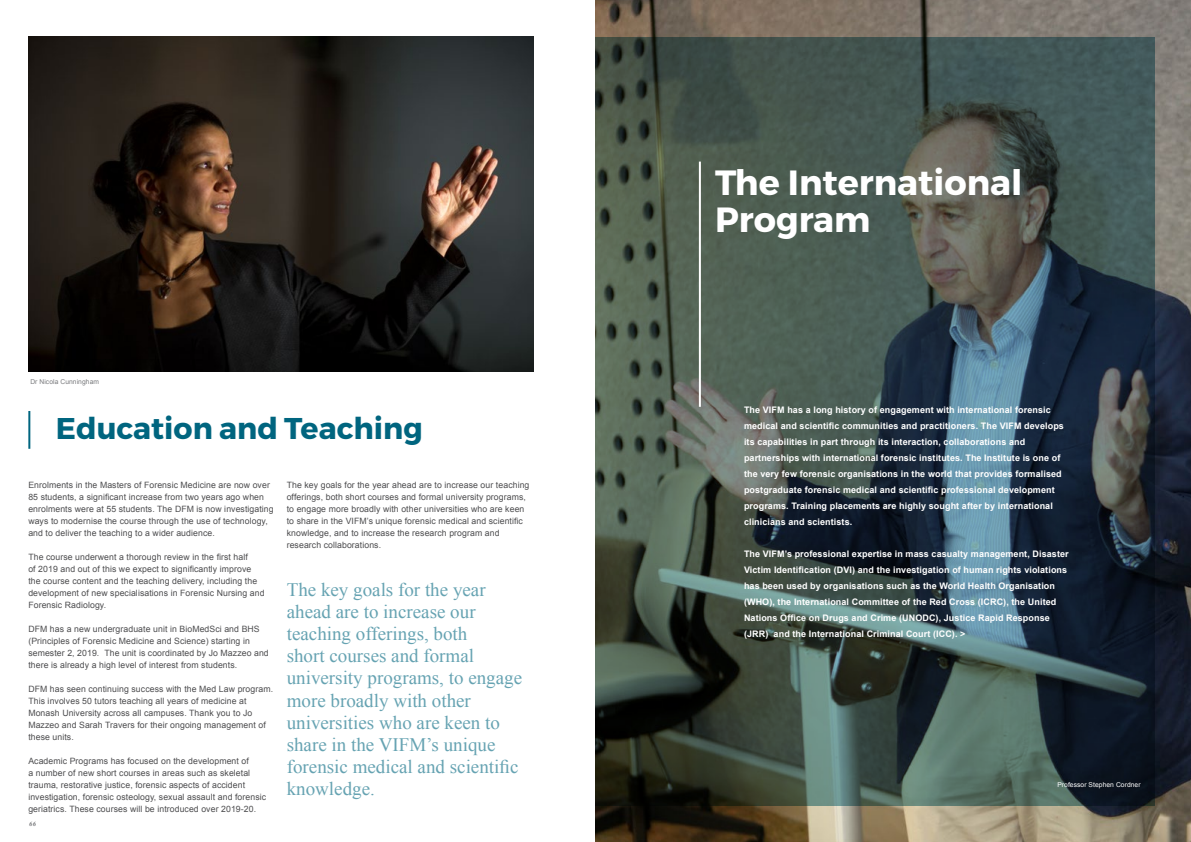
<style>
.page{position:relative;width:1191px;height:842px;background:#fff}
.page>*{position:absolute;margin:0;border:0;box-sizing:border-box;transform-origin:0 0}
.t1{font:700 35px/37px "Montserrat";color:#fff}
.t2{font:700 30px "Montserrat";color:#00657f}
.t3{font:19px/22px "Times New Roman";color:#66a3b2}
.t4{font:700 9px/16px "Arial";letter-spacing:.01em;color:#fff}
.t5{font:8.7px/12px "Arial";letter-spacing:.01em;color:#4d4d4f}
.t6{font:6.7px "Arial";letter-spacing:.01em;color:#fff}
.t7{font:6.7px "Arial";letter-spacing:.01em;color:#797a7d}
.t8{font:italic 700 6.5px "Times New Roman";color:#717275}
</style>
<div class="page">
<hr style="left:28px;top:411px;width:2px;height:38px;background:#00657f">
<img style="left:28px;top:36px;width:505px;height:335px">
<img style="left:595px;top:0;width:596px;height:842px">
<svg style="left:595px;top:37px;width:559px;height:768px;background:#404f4d"></svg>
<hr style="left:699px;top:162px;width:2px;height:245px;background:#fff">
<p class="t7" style="left:30px;top:377px;width:70px">Dr Nicola Cunningham</p>
<h2 class="t2" style="left:56px;top:410px;width:368px">Education and Teaching</h2>
<p class="t5" style="left:28px;top:479px;width:247px">Enrolments in the Masters of Forensic Medicine are now over 85 students, a significant increase from two years ago when enrolments were at 55 students. The DFM is now investigating ways to modernise the course through the use of technology, and to deliver the teaching to a wider audience.</p>
<p class="t5" style="left:28px;top:551px;width:238px">The course underwent a thorough review in the first half<br>of 2019 and out of this we expect to significantly improve the course content and the teaching delivery, including the development of new specialisations in Forensic Nursing and Forensic Radiology.</p>
<p class="t5" style="left:28px;top:623px;width:242px">DFM has a new undergraduate unit in BioMedSci and BHS (Principles of Forensic Medicine and Science) starting in semester 2, 2019. The unit is coordinated by Jo Mazzeo and there is already a high level of interest from students.</p>
<p class="t5" style="left:28px;top:683px;width:246px">DFM has seen continuing success with the Med Law program.<br>This involves 50 tutors teaching all years of medicine at Monash University across all campuses. Thank you to Jo Mazzeo and Sarah Travers for their ongoing management of these units.</p>
<p class="t5" style="left:28px;top:755px;width:239px">Academic Programs has focused on the development of<br>a number of new short courses in areas such as skeletal trauma, restorative justice, forensic aspects of accident investigation, forensic osteology, sexual assault and forensic geriatrics. These courses will be introduced over 2019-20.</p>
<p class="t5" style="left:287px;top:479px;width:244px">The key goals for the year ahead are to increase our teaching offerings, both short courses and formal university programs, to engage more broadly with other universities who are keen to share in the VIFM’s unique forensic medical and scientific knowledge, and to increase the research program and research collaborations.</p>
<p class="t3" style="left:287px;top:579px;width:237px">The key goals for the year ahead are to increase our teaching offerings, both<br>short courses and formal university programs, to engage more broadly with other universities who are keen to share in the VIFM’s unique forensic medical and scientific knowledge.</p>
<p class="t8" style="left:29px;top:819px;width:8px">66</p>
<h1 class="t1" style="left:715px;top:165px;width:309px">The International<br>Program</h1>
<p class="t4" style="left:744px;top:402px;width:321px">The VIFM has a long history of engagement with international forensic medical and scientific communities and practitioners. The VIFM develops its capabilities in part through its interaction, collaborations and partnerships with international forensic institutes. The Institute is one of the very few forensic organisations in the world that provides formalised postgraduate forensic medical and scientific professional development programs. Training placements are highly sought after by international clinicians and scientists.</p>
<p class="t4" style="left:744px;top:546px;width:326px">The VIFM’s professional expertise in mass casualty management, Disaster Victim Identification (DVI) and the investigation of human rights violations has been used by organisations such as the World Health Organisation (WHO), the International Committee of the Red Cross (ICRC), the United Nations Office on Drugs and Crime (UNODC), Justice Rapid Response (JRR) and the International Criminal Court (ICC). &gt;</p>
<p class="t6" style="left:1057px;top:780px;width:85px">Professor Stephen Cordner</p>
</div>
